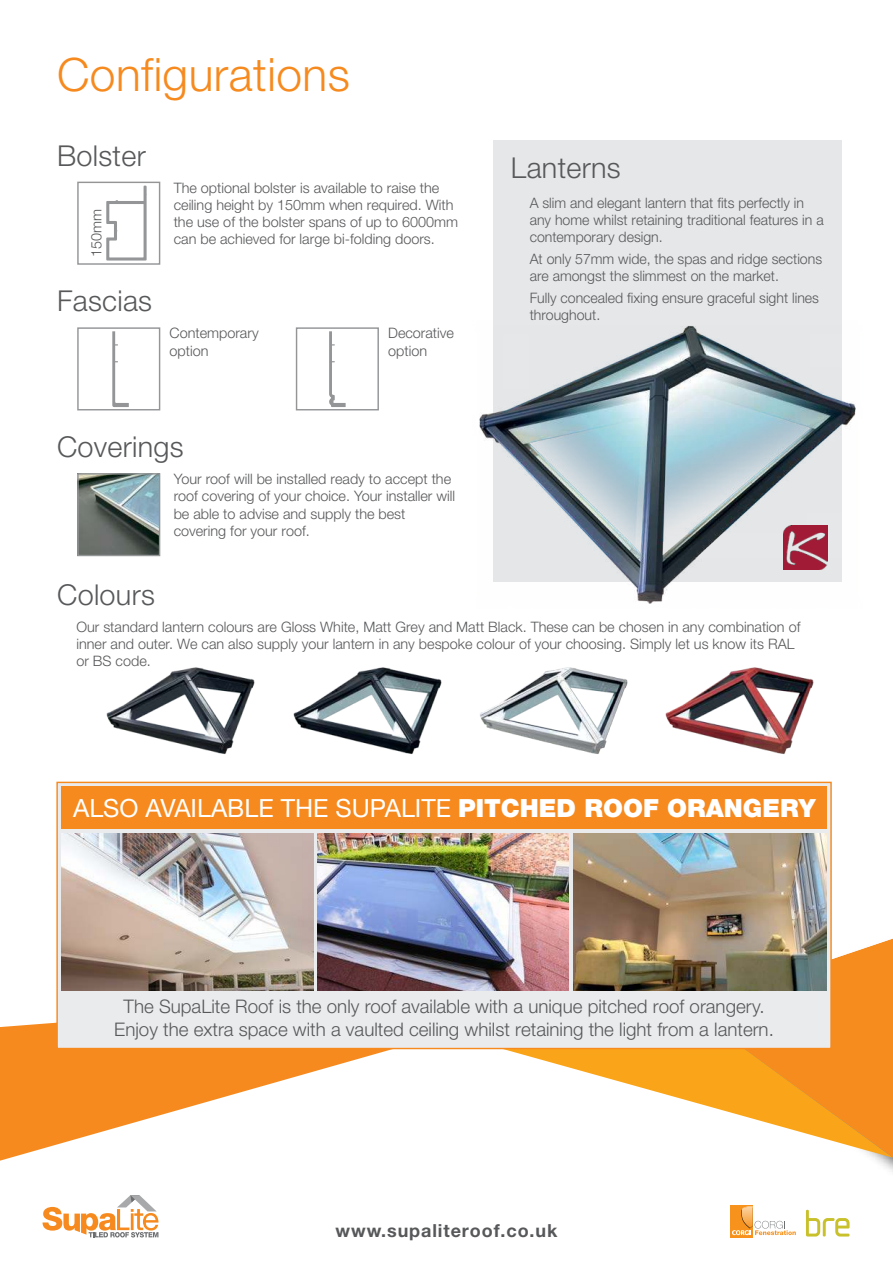
<style>
.page{position:relative;width:893px;height:1263px;background:#fff}
.page>*{position:absolute;margin:0;border:0;box-sizing:border-box;transform-origin:0 0}
.t1{font:300 46.05px "Helvetica Neue";letter-spacing:.01em;color:#f68a1e}
.t2{font:300 28.8px "Helvetica Neue";letter-spacing:.01em;color:#57585a}
.t3{font:25.05px "Helvetica Neue";color:#fff}
.t4{font:300 18.75px/22.5px "Helvetica Neue";color:#57585a;text-align:center}
.t5{font:700 18px "Helvetica Neue";letter-spacing:.05em;color:#57585a}
.t6{font:300 14.4px/17.2px "Helvetica Neue";color:#57585a}
.s1{font-weight:900}
</style>
<div class="page">
<img style="left:832px;top:938px;width:61px;height:39px">
<svg style="left:645px;top:977px;width:248px;height:181px"></svg>
<svg style="left:0;top:1022px;width:645px;height:139px"></svg>
<svg style="left:806px;top:1210px;width:44px;height:26px"></svg>
<div style="left:730px;top:1205px;width:23px;height:32px;background:#f7931d"></div>
<svg style="left:732px;top:1206px;width:64px;height:29px"></svg>
<svg style="left:43px;top:1195px;width:116px;height:42px"></svg>
<div style="left:493px;top:140px;width:349px;height:442px;background:#e6e7e8"></div>
<div style="left:77px;top:182px;width:83px;height:83px;border:1px solid #939597"></div>
<div style="left:77px;top:327px;width:83px;height:83px;border:1px solid #939597"></div>
<div style="left:296px;top:327px;width:83px;height:83px;border:1px solid #939597"></div>
<img style="left:79px;top:475px;width:79px;height:79px">
<div style="left:77px;top:473px;width:83px;height:83px;border:1px solid #939597"></div>
<svg style="left:329px;top:331px;width:17px;height:76px"></svg>
<svg style="left:112px;top:331px;width:17px;height:76px"></svg>
<svg style="left:106px;top:185px;width:41px;height:76px"></svg>
<div style="left:57px;top:782px;width:774px;height:266px;background:#eaebec"></div>
<div style="left:56px;top:782px;width:776px;height:267px;border:1px solid #f68a1e"></div>
<img style="left:61px;top:833px;width:252px;height:157px">
<img style="left:573px;top:833px;width:254px;height:157px">
<div style="left:61px;top:786px;width:766px;height:43px;background:#f68a1e"></div>
<img style="left:317px;top:833px;width:252px;height:157px">
<img style="left:479px;top:326px;width:377px;height:278px">
<img style="left:106px;top:667px;width:149px;height:87px">
<img style="left:293px;top:667px;width:149px;height:87px">
<img style="left:480px;top:667px;width:148px;height:87px">
<img style="left:665px;top:667px;width:149px;height:87px">
<img style="left:784px;top:525px;width:44px;height:44px">
<h1 class="t1" style="left:57px;top:57px;width:294px">Configurations</h1>
<h2 class="t2" style="left:57px;top:145px;width:90px">Bolster</h2>
<p class="t6" style="left:89px;top:257px;width:50px;rotate:-90deg">150mm</p>
<h2 class="t2" style="left:57px;top:290px;width:97px">Fascias</h2>
<p class="t6" style="left:174px;top:180px;width:286px">The optional bolster is available to raise the ceiling height by 150mm when required. With the use of the bolster spans of up to 6000mm can be achieved for large bi-folding doors.</p>
<p class="t6" style="left:170px;top:326px;width:91px">Contemporary option</p>
<p class="t6" style="left:388px;top:326px;width:67px">Decorative option</p>
<h2 class="t2" style="left:57px;top:436px;width:128px">Coverings</h2>
<h2 class="t2" style="left:57px;top:584px;width:99px">Colours</h2>
<p class="t6" style="left:174px;top:472px;width:283px">Your roof will be installed ready to accept the roof covering of your choice. Your installer will be able to advise and supply the best covering for your roof.</p>
<h2 class="t2" style="left:511px;top:157px;width:111px">Lanterns</h2>
<p class="t6" style="left:530px;top:195px;width:296px">A slim and elegant lantern that fits perfectly in any home whilst retaining traditional features in a contemporary design.</p>
<p class="t6" style="left:530px;top:251px;width:294px">At only 57mm wide, the spas and ridge sections are amongst the slimmest on the market.</p>
<p class="t6" style="left:530px;top:290px;width:291px">Fully concealed fixing ensure graceful sight lines throughout.</p>
<p class="t6" style="left:76px;top:619px;width:725px">Our standard lantern colours are Gloss White, Matt Grey and Matt Black. These can be chosen in any combination of inner and outer. We can also supply your lantern in any bespoke colour of your choosing. Simply let us know its RAL or BS code.</p>
<h3 class="t3" style="left:73px;top:794px;width:744px">ALSO AVAILABLE THE SUPALITE <span class="s1">PITCHED ROOF ORANGERY</span></h3>
<h3 class="t4" style="left:114px;top:997px;width:661px">The SupaLite Roof is the only roof available with a unique pitched roof orangery.<br>Enjoy the extra space with a vaulted ceiling whilst retaining the light from a lantern.</h3>
<p class="t5" style="left:336px;top:1224px;width:223px">www.supaliteroof.co.uk</p>
</div>
